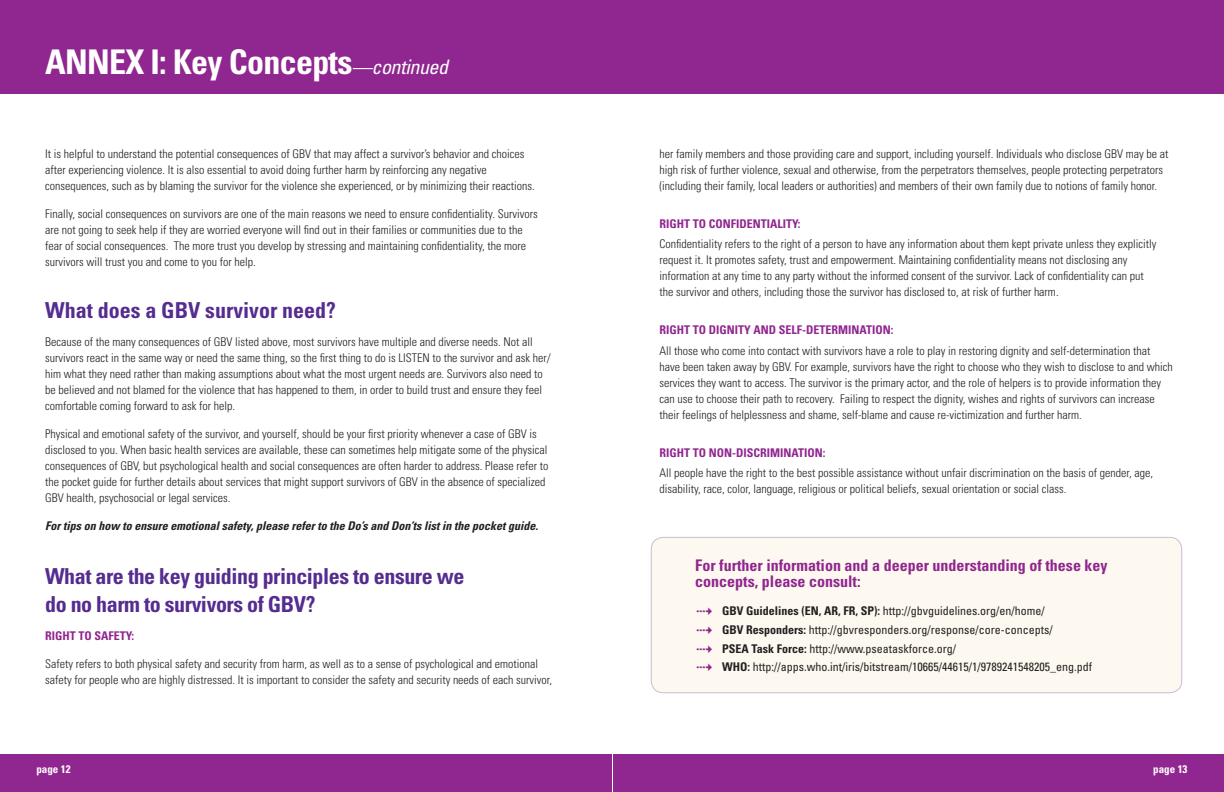
<style>
.page{position:relative;width:1224px;height:792px;background:#fff}
.page>*{position:absolute;margin:0;border:0;box-sizing:border-box;transform-origin:0 0}
.t1{font:700 condensed 34px "Univers";letter-spacing:-.02em;color:#fff}
.t2{font:700 condensed 22px "Univers";letter-spacing:-.02em;color:#552c8f}
.t3{font:700 condensed 22px "Univers";color:#552c8f}
.t4{font:700 condensed 16px/16px "Univers";color:#90268f}
.t5{font:300 condensed 12px/16px "Univers";color:#231f20}
.t6{font:condensed 12px "Univers";color:#231f20}
.t7{font:700 condensed 12px "Univers";color:#90268f}
.t8{font:italic 700 condensed 12px "Univers";color:#231f20}
.t9{font:700 condensed 11px "Univers";color:#fff}
.s1{font-weight:400;font-style:italic;font-size:20px}
.s2{color:#90268f}
.s3{font-weight:700}
</style>
<div class="page">
<div style="left:0;top:0;width:612px;height:94px;background:#90268f"></div>
<div style="left:613px;top:754px;width:611px;height:38px;background:#90268f"></div>
<div style="left:0;top:754px;width:612px;height:38px;background:#90268f"></div>
<div style="left:612px;top:0;width:612px;height:94px;background:#90268f"></div>
<div style="left:651px;top:537px;width:531px;height:156px;background:#fdf9f0;border-radius:12px"></div>
<div style="left:651px;top:537px;width:531px;height:156px;border:1px solid #cbbcd3;border-radius:12px"></div>
<p class="t1" style="left:45px;top:41px;width:405px">ANNEX I: Key Concepts<span class="s1">—continued</span></p>
<p class="t5" style="left:45px;top:145px;width:491px">It is helpful to understand the potential consequences of GBV that may affect a survivor’s behavior and choices after experiencing violence. It is also essential to avoid doing further harm by reinforcing any negative consequences, such as by blaming the survivor for the violence she experienced, or by minimizing their reactions.</p>
<p class="t5" style="left:45px;top:205px;width:494px">Finally, social consequences on survivors are one of the main reasons we need to ensure confidentiality. Survivors are not going to seek help if they are worried everyone will find out in their families or communities due to the fear of social consequences. The more trust you develop by stressing and maintaining confidentiality, the more survivors will trust you and come to you for help.</p>
<p class="t3" style="left:45px;top:297px;width:292px">What does a GBV survivor need?</p>
<p class="t5" style="left:45px;top:334px;width:507px">Because of the many consequences of GBV listed above, most survivors have multiple and diverse needs. Not all survivors react in the same way or need the same thing, so the first thing to do is LISTEN to the survivor and ask her/ him what they need rather than making assumptions about what the most urgent needs are. Survivors also need to be believed and not blamed for the violence that has happened to them, in order to build trust and ensure they feel comfortable coming forward to ask for help.</p>
<p class="t5" style="left:45px;top:426px;width:505px">Physical and emotional safety of the survivor, and yourself, should be your first priority whenever a case of GBV is disclosed to you. When basic health services are available, these can sometimes help mitigate some of the physical consequences of GBV, but psychological health and social consequences are often harder to address. Please refer to the pocket guide for further details about services that might support survivors of GBV in the absence of specialized GBV health, psychosocial or legal services.</p>
<p class="t8" style="left:45px;top:518px;width:495px">For tips on how to ensure emotional safety, please refer to the Do’s and Don’ts list in the pocket guide.</p>
<p class="t2" style="left:45px;top:563px;width:421px">What are the key guiding principles to ensure we</p>
<p class="t2" style="left:45px;top:591px;width:272px">do no harm to survivors of GBV?</p>
<p class="t7" style="left:45px;top:628px;width:91px">RIGHT TO SAFETY:</p>
<p class="t5" style="left:45px;top:656px;width:508px">Safety refers to both physical safety and security from harm, as well as to a sense of psychological and emotional safety for people who are highly distressed. It is important to consider the safety and security needs of each survivor,</p>
<p class="t5" style="left:660px;top:145px;width:511px">her family members and those providing care and support, including yourself. Individuals who disclose GBV may be at high risk of further violence, sexual and otherwise, from the perpetrators themselves, people protecting perpetrators (including their family, local leaders or authorities) and members of their own family due to notions of family honor.</p>
<p class="t7" style="left:660px;top:216px;width:143px">RIGHT TO CONFIDENTIALITY:</p>
<p class="t5" style="left:660px;top:236px;width:499px">Confidentiality refers to the right of a person to have any information about them kept private unless they explicitly request it. It promotes safety, trust and empowerment. Maintaining confidentiality means not disclosing any information at any time to any party without the informed consent of the survivor. Lack of confidentiality can put the survivor and others, including those the survivor has disclosed to, at risk of further harm.</p>
<p class="t7" style="left:660px;top:323px;width:235px">RIGHT TO DIGNITY AND SELF-DETERMINATION:</p>
<p class="t5" style="left:660px;top:342px;width:515px">All those who come into contact with survivors have a role to play in restoring dignity and self-determination that have been taken away by GBV. For example, survivors have the right to choose who they wish to disclose to and which services they want to access. The survivor is the primary actor, and the role of helpers is to provide information they can use to choose their path to recovery. Failing to respect the dignity, wishes and rights of survivors can increase their feelings of helplessness and shame, self-blame and cause re-victimization and further harm.</p>
<p class="t7" style="left:660px;top:445px;width:167px">RIGHT TO NON-DISCRIMINATION:</p>
<p class="t5" style="left:660px;top:465px;width:495px">All people have the right to the best possible assistance without unfair discrimination on the basis of gender, age, disability, race, color, language, religious or political beliefs, sexual orientation or social class.</p>
<p class="t4" style="left:695px;top:558px;width:414px">For further information and a deeper understanding of these key concepts, please consult:</p>
<p class="t6" style="left:695px;top:604px;width:351px"><span class="s2">✔</span> <span class="s3">GBV Guidelines (EN, AR, FR, SP):</span> http://gbvguidelines.org/en/home/</p>
<p class="t6" style="left:695px;top:623px;width:359px"><span class="s2">✔</span> <span class="s3">GBV Responders:</span> http://gbvresponders.org/response/core-concepts/</p>
<p class="t6" style="left:695px;top:642px;width:262px"><span class="s2">✔</span> <span class="s3">PSEA Task Force:</span> http://www.pseataskforce.org/</p>
<p class="t6" style="left:695px;top:660px;width:398px"><span class="s2">✔</span> <span class="s3">WHO:</span> http://apps.who.int/iris/bitstream/10665/44615/1/9789241548205_eng.pdf</p>
<p class="t9" style="left:36px;top:762px;width:36px">page 12</p>
<p class="t9" style="left:1153px;top:762px;width:36px">page 13</p>
</div>
